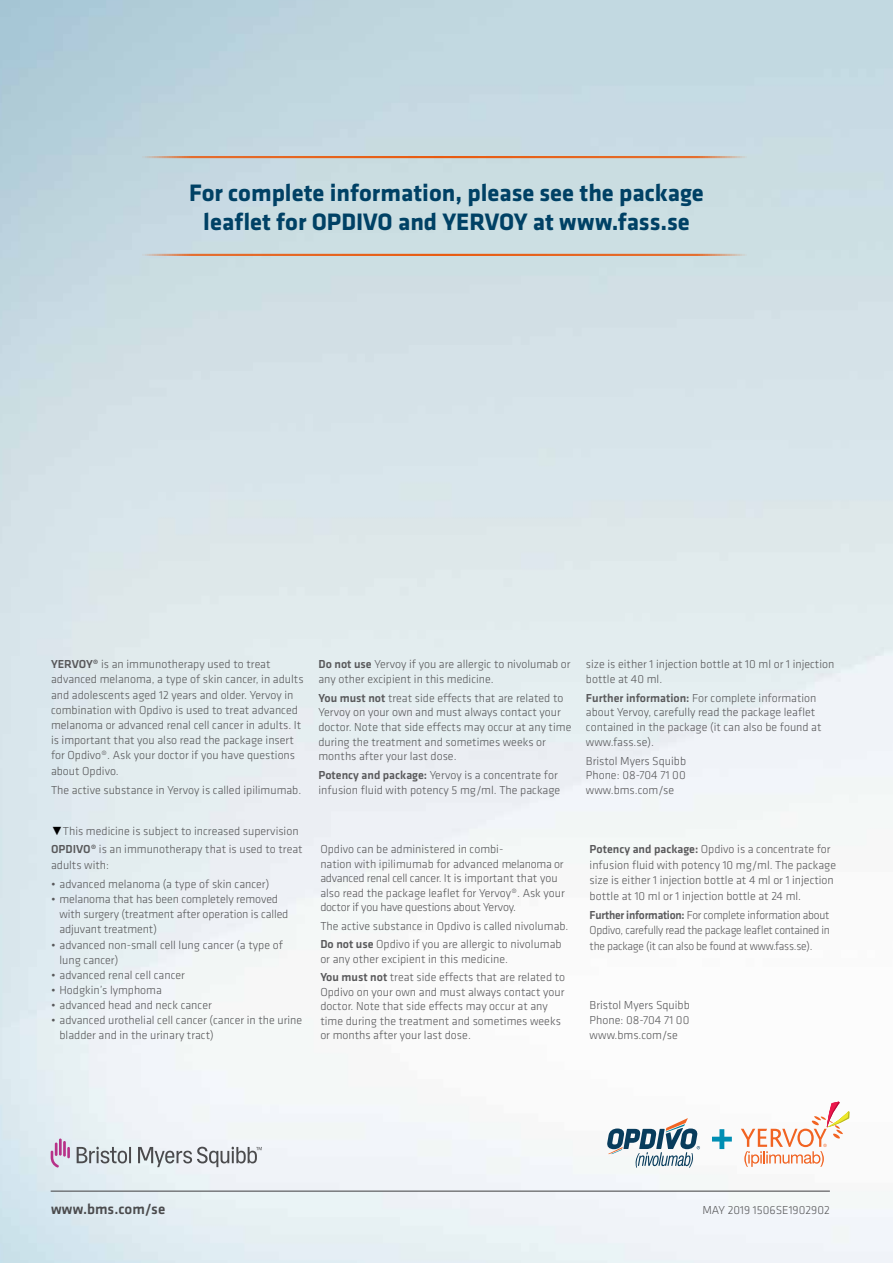
<style>
.page{position:relative;width:893px;height:1263px;background:#fff}
.page>*{position:absolute;margin:0;border:0;box-sizing:border-box;transform-origin:0 0}
.t1{font:700 24.6px/29.5px "Klavika";color:#004165;text-align:center}
.t2{font:500 15px "Klavika";color:#4b4b4d}
.t3{font:300 12px/14.7px "Klavika";color:#58585a}
.t4{font:300 12px/15.3px "Klavika";color:#58585a;text-align:justify;scale:.96 1}
.s1{font-weight:500}
.s2{font-family:"Times New Roman";font-weight:700;color:#000}
</style>
<div class="page">
<hr style="left:51px;top:1190px;width:779px;height:2px;background:#4b4b4d">
<svg style="left:712px;top:1129px;width:20px;height:20px"></svg>
<svg style="left:607px;top:1118px;width:93px;height:50px"></svg>
<svg style="left:741px;top:1101px;width:108px;height:66px"></svg>
<svg style="left:51px;top:1138px;width:19px;height:29px"></svg>
<svg style="left:77px;top:1147px;width:185px;height:20px"></svg>
<hr style="left:132px;top:156px;width:629px;height:2px;background:#e95b10">
<hr style="left:132px;top:254px;width:629px;height:2px;background:#e95b10">
<h1 class="t1" style="left:189px;top:177px;width:516px">For complete information, please see the package leaflet for OPDIVO and YERVOY at www.fass.se</h1>
<p class="t3" style="left:51px;top:656px;width:254px;line-height:15.1px"><span class="s1">YERVOY®</span> is an immunotherapy used to treat advanced melanoma, a type of skin cancer, in adults and adolescents aged 12 years and older. Yervoy in combination with Opdivo is used to treat advanced melanoma or advanced renal cell cancer in adults. It is important that you also read the package insert for Opdivo®. Ask your doctor if you have questions about Opdivo.</p>
<p class="t3" style="left:51px;top:782px;width:252px">The active substance in Yervoy is called ipilimumab.</p>
<p class="t3" style="left:51px;top:821px;width:253px;line-height:18.6px"><span class="s2">▼</span>This medicine is subject to increased supervision<br><span class="s1">OPDIVO®</span> is an immunotherapy that is used to treat</p>
<p class="t3" style="left:51px;top:857px;width:60px">adults with:</p>
<p class="t3" style="left:51px;top:876px;width:220px">• advanced melanoma (a type of skin cancer)</p>
<p class="t3" style="left:60px;top:891px;width:230px;line-height:15.1px;text-indent:-9px">• melanoma that has been completely removed with surgery (treatment after operation is called adjuvant treatment)</p>
<p class="t3" style="left:60px;top:937px;width:225px;line-height:15.1px;text-indent:-9px">• advanced non-small cell lung cancer (a type of lung cancer)</p>
<p class="t3" style="left:51px;top:967px;width:135px">• advanced renal cell cancer</p>
<p class="t3" style="left:51px;top:982px;width:112px">• Hodgkin’s lymphoma</p>
<p class="t3" style="left:51px;top:997px;width:162px">• advanced head and neck cancer</p>
<p class="t3" style="left:60px;top:1012px;width:244px;line-height:15.1px;text-indent:-9px">• advanced urothelial cell cancer (cancer in the urine bladder and in the urinary tract)</p>
<p class="t3" style="left:318px;top:657px;width:253px"><span class="s1">Do not use</span> Yervoy if you are allergic to nivolumab or any other excipient in this medicine.</p>
<p class="t3" style="left:318px;top:690px;width:254px"><span class="s1">You must not</span> treat side effects that are related to Yervoy on your own and must always contact your doctor. Note that side effects may occur at any time during the treatment and sometimes weeks or months after your last dose.</p>
<p class="t3" style="left:318px;top:768px;width:243px"><span class="s1">Potency and package:</span> Yervoy is a concentrate for infusion fluid with potency 5 mg/ml. The package</p>
<p class="t3" style="left:586px;top:657px;width:250px">size is either 1 injection bottle at 10 ml or 1 injection bottle at 40 ml.</p>
<p class="t3" style="left:586px;top:690px;width:237px"><span class="s1">Further information:</span> For complete information about Yervoy, carefully read the package leaflet contained in the package (it can also be found at www.fass.se).</p>
<p class="t3" style="left:586px;top:753px;width:102px;text-align:justify">Bristol Myers Squibb Phone: 08-704 71 00 www.bms.com/se</p>
<p class="t3" style="left:320px;top:842px;width:246px">Opdivo can be administered in combi-<br>nation with ipilimumab for advanced melanoma or advanced renal cell cancer. It is important that you also read the package leaflet for Yervoy®. Ask your doctor if you have questions about Yervoy.</p>
<p class="t3" style="left:320px;top:916px;width:250px;line-height:18.6px">The active substance in Opdivo is called nivolumab.<br><span class="s1">Do not use</span> Opdivo if you are allergic to nivolumab</p>
<p class="t3" style="left:320px;top:949px;width:246px;line-height:18.6px">or any other excipient in this medicine.<br><span class="s1">You must not</span> treat side effects that are related to</p>
<p class="t3" style="left:320px;top:984px;width:246px">Opdivo on your own and must always contact your doctor. Note that side effects may occur at any time during the treatment and sometimes weeks or months after your last dose.</p>
<p class="t3" style="left:590px;top:842px;width:248px;line-height:15.3px"><span class="s1">Potency and package:</span> Opdivo is a concentrate for infusion fluid with potency 10 mg/ml. The package size is either 1 injection bottle at 4 ml or 1 injection bottle at 10 ml or 1 injection bottle at 24 ml.</p>
<p class="t4" style="left:590px;top:907px;width:252px"><span class="s1">Further information:</span> For complete information about Opdivo, carefully read the package leaflet contained in the package (it can also be found at www.fass.se).</p>
<p class="t3" style="left:590px;top:997px;width:102px;line-height:15.3px;text-align:justify">Bristol Myers Squibb Phone: 08-704 71 00 www.bms.com/se</p>
<p class="t2" style="left:51px;top:1198px;width:116px">www.bms.com/se</p>
<p class="t3" style="left:702px;top:1202px;width:129px">MAY 2019 1506SE1902902</p>
</div>
